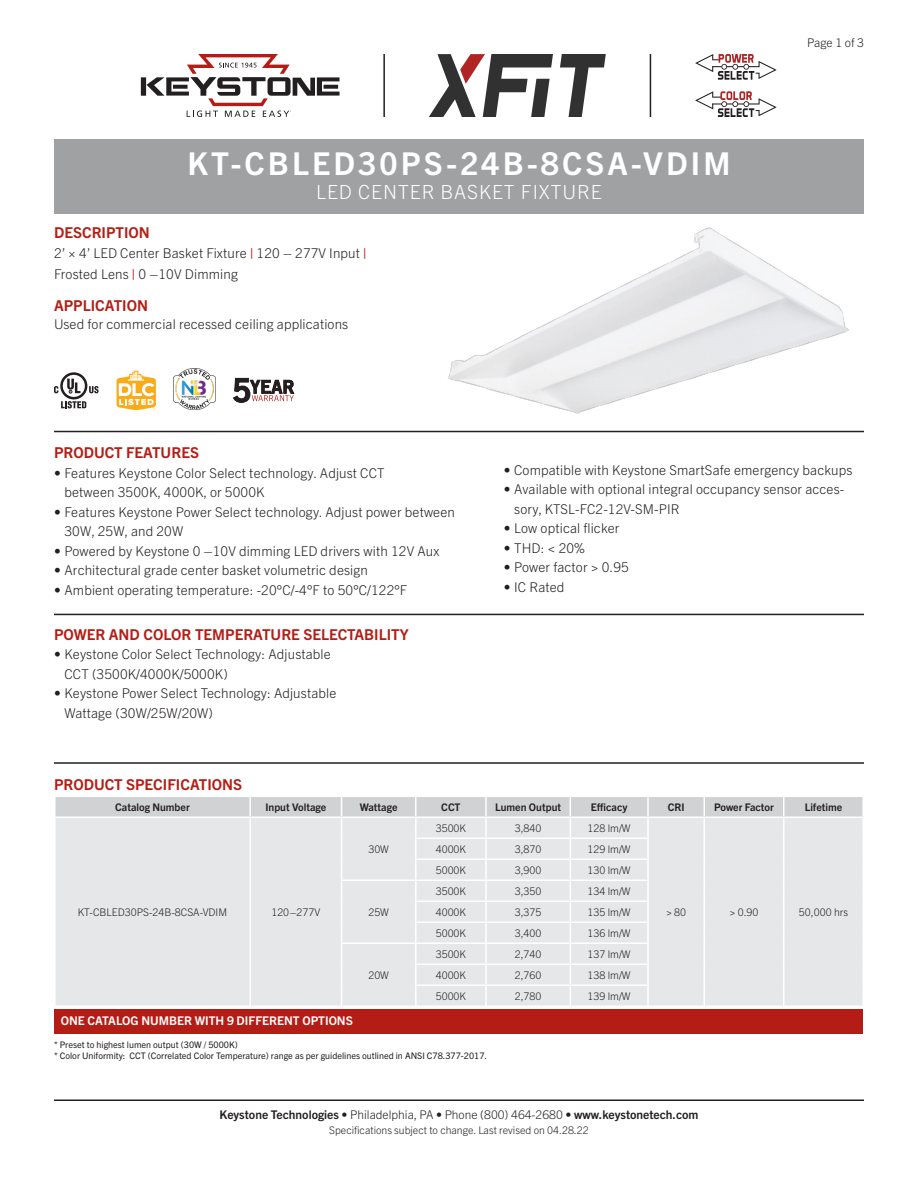
<style>
.page{position:relative;width:918px;height:1188px;background:#fff}
.page>*{position:absolute;margin:0;border:0;box-sizing:border-box;transform-origin:0 0}
.t1{font:700 31.5px "Trade Gothic Next LT Pro";letter-spacing:.1em;color:#fff}
.SubTitle{font:300 19.5px "Trade Gothic Next LT Pro";letter-spacing:.05em;color:#fff}
.Heading_01{font:700 15px "Trade Gothic Next LT Pro";color:#b41d15}
.Text_After_Descripti{font:300 13.5px/19.5px "Trade Gothic Next LT Pro";letter-spacing:.01em;color:#231f20}
.t2{font:700 12px "Trade Gothic Next LT Pro";color:#231f20}
.t3{font:700 12px "Trade Gothic Next LT Pro";color:#fff}
.Page{font:300 12px "Trade Gothic Next LT Pro";color:#231f20}
.Table_Text{font:300 10.5px "Trade Gothic Next LT Pro";color:#231f20}
.Table_Header{font:700 10.5px "Trade Gothic Next LT Pro";color:#231f20}
.Rev{font:300 10.5px "Trade Gothic Next LT Pro";color:#231f20}
.t4{font:9px "Trade Gothic Next LT Pro";color:#231f20}
.s1{font-weight:700;color:#b41d15}
.s2{font-weight:300}
</style>
<div class="page">
<hr style="left:54px;top:1100px;width:810px;height:1px;background:#231f20">
<div style="left:54px;top:140px;width:810px;height:74px;background:#a0a1a3"></div>
<hr style="left:54px;top:431px;width:810px;height:1px;background:#231f20">
<hr style="left:54px;top:614px;width:810px;height:1px;background:#231f20">
<hr style="left:54px;top:762px;width:810px;height:2px;background:#231f20">
<svg style="left:55px;top:797px;width:808px;height:209px;background:#e5e5e7"></svg>
<hr style="left:647px;top:986px;width:2px;height:20px;background:#fff">
<div style="left:55px;top:1009px;width:808px;height:25px;background:#b41d15"></div>
<img style="left:448px;top:227px;width:401px;height:187px">
<hr style="left:383px;top:54px;width:2px;height:63px;background:#231f20">
<svg style="left:429px;top:54px;width:177px;height:63px"></svg>
<svg style="left:141px;top:54px;width:199px;height:63px"></svg>
<hr style="left:650px;top:54px;width:1px;height:63px;background:#231f20">
<svg style="left:695px;top:54px;width:82px;height:26px"></svg>
<svg style="left:695px;top:91px;width:82px;height:26px"></svg>
<svg style="left:117px;top:371px;width:39px;height:39px"></svg>
<svg style="left:61px;top:401px;width:25px;height:7px"></svg>
<svg style="left:89px;top:386px;width:10px;height:7px"></svg>
<svg style="left:60px;top:372px;width:27px;height:27px"></svg>
<svg style="left:63px;top:375px;width:22px;height:22px"></svg>
<svg style="left:67px;top:379px;width:13px;height:14px"></svg>
<svg style="left:54px;top:386px;width:4px;height:7px"></svg>
<svg style="left:233px;top:378px;width:61px;height:25px"></svg>
<img style="left:174px;top:368px;width:41px;height:41px">
<p class="t1" style="left:187px;top:142px;width:545px">KT-CBLED30PS-24B-8CSA-VDIM</p>
<p class="SubTitle" style="left:316px;top:178px;width:287px">LED CENTER BASKET FIXTURE</p>
<p class="Heading_01" style="left:54px;top:222px;width:97px">DESCRIPTION</p>
<p class="Text_After_Descripti" style="left:54px;top:243px;width:314px">2’ × 4’ LED Center Basket Fixture <span class="s1">|</span> 120 – 277V Input <span class="s1">|</span></p>
<p class="Text_After_Descripti" style="left:54px;top:263px;width:186px">Frosted Lens <span class="s1">|</span> 0 –10V Dimming</p>
<p class="Heading_01" style="left:54px;top:295px;width:96px">APPLICATION</p>
<p class="Text_After_Descripti" style="left:54px;top:313px;width:296px">Used for commercial recessed ceiling applications</p>
<p class="Page" style="left:807px;top:34px;width:58px">Page 1 of 3</p>
<p class="Heading_01" style="left:54px;top:442px;width:147px">PRODUCT FEATURES</p>
<p class="Text_After_Descripti" style="left:64px;top:462px;width:322px;text-indent:-10px">• Features Keystone Color Select technology. Adjust CCT between 3500K, 4000K, or 5000K</p>
<p class="Text_After_Descripti" style="left:64px;top:501px;width:392px;text-indent:-10px">• Features Keystone Power Select technology. Adjust power between<br>30W, 25W, and 20W</p>
<p class="Text_After_Descripti" style="left:54px;top:540px;width:387px">• Powered by Keystone 0 –10V dimming LED drivers with 12V Aux</p>
<p class="Text_After_Descripti" style="left:54px;top:560px;width:315px">• Architectural grade center basket volumetric design</p>
<p class="Text_After_Descripti" style="left:54px;top:579px;width:355px">• Ambient operating temperature: -20°C/-4°F to 50°C/122°F</p>
<p class="Heading_01" style="left:54px;top:624px;width:356px">POWER AND COLOR TEMPERATURE SELECTABILITY</p>
<p class="Text_After_Descripti" style="left:64px;top:644px;width:268px;text-indent:-10px">• Keystone Color Select Technology: Adjustable<br>CCT (3500K/4000K/5000K)</p>
<p class="Text_After_Descripti" style="left:64px;top:683px;width:273px;text-indent:-10px">• Keystone Power Select Technology: Adjustable<br>Wattage (30W/25W/20W)</p>
<p class="Text_After_Descripti" style="left:504px;top:459px;width:350px">• Compatible with Keystone SmartSafe emergency backups</p>
<p class="Text_After_Descripti" style="left:514px;top:479px;width:332px;text-indent:-10px">• Available with optional integral occupancy sensor acces&shy;sory, KTSL-FC2-12V-SM-PIR</p>
<p class="Text_After_Descripti" style="left:504px;top:518px;width:117px">• Low optical flicker</p>
<p class="Text_After_Descripti" style="left:504px;top:537px;width:83px">• THD: &lt; 20%</p>
<p class="Text_After_Descripti" style="left:504px;top:557px;width:127px">• Power factor &gt; 0.95</p>
<p class="Text_After_Descripti" style="left:504px;top:576px;width:62px">• IC Rated</p>
<p class="Heading_01" style="left:54px;top:774px;width:190px">PRODUCT SPECIFICATIONS</p>
<p class="Table_Header" style="left:115px;top:800px;width:76px">Catalog Number</p>
<p class="Table_Header" style="left:265px;top:800px;width:62px">Input Voltage</p>
<p class="Table_Header" style="left:360px;top:800px;width:39px">Wattage</p>
<p class="Table_Header" style="left:441px;top:800px;width:21px">CCT</p>
<p class="Table_Header" style="left:495px;top:800px;width:67px">Lumen Output</p>
<p class="Table_Header" style="left:591px;top:800px;width:38px">Efficacy</p>
<p class="Table_Header" style="left:668px;top:800px;width:18px">CRI</p>
<p class="Table_Header" style="left:714px;top:800px;width:61px">Power Factor</p>
<p class="Table_Header" style="left:805px;top:800px;width:39px">Lifetime</p>
<p class="Table_Text" style="left:78px;top:905px;width:151px">KT-CBLED30PS-24B-8CSA-VDIM</p>
<p class="Table_Text" style="left:271px;top:905px;width:50px">120–277V</p>
<p class="Table_Text" style="left:368px;top:842px;width:22px">30W</p>
<p class="Table_Text" style="left:368px;top:905px;width:22px">25W</p>
<p class="t3" style="left:61px;top:1012px;width:294px">ONE CATALOG NUMBER WITH 9 DIFFERENT OPTIONS</p>
<p class="Table_Text" style="left:368px;top:968px;width:22px">20W</p>
<p class="Table_Text" style="left:436px;top:821px;width:32px">3500K</p>
<p class="Table_Text" style="left:515px;top:821px;width:28px">3,840</p>
<p class="Table_Text" style="left:588px;top:821px;width:44px">128 lm/W</p>
<p class="Table_Text" style="left:436px;top:842px;width:32px">4000K</p>
<p class="Table_Text" style="left:515px;top:842px;width:28px">3,870</p>
<p class="Table_Text" style="left:588px;top:842px;width:44px">129 lm/W</p>
<p class="Table_Text" style="left:436px;top:863px;width:32px">5000K</p>
<p class="Table_Text" style="left:515px;top:863px;width:28px">3,900</p>
<p class="Table_Text" style="left:588px;top:863px;width:44px">130 lm/W</p>
<p class="Table_Text" style="left:436px;top:884px;width:32px">3500K</p>
<p class="Table_Text" style="left:515px;top:884px;width:28px">3,350</p>
<p class="Table_Text" style="left:588px;top:884px;width:44px">134 lm/W</p>
<p class="Table_Text" style="left:436px;top:905px;width:32px">4000K</p>
<p class="Table_Text" style="left:515px;top:905px;width:28px">3,375</p>
<p class="Table_Text" style="left:588px;top:905px;width:44px">135 lm/W</p>
<p class="Table_Text" style="left:436px;top:926px;width:32px">5000K</p>
<p class="Table_Text" style="left:515px;top:926px;width:28px">3,400</p>
<p class="Table_Text" style="left:588px;top:926px;width:44px">136 lm/W</p>
<p class="Table_Text" style="left:436px;top:947px;width:32px">3500K</p>
<p class="Table_Text" style="left:515px;top:947px;width:28px">2,740</p>
<p class="Table_Text" style="left:588px;top:947px;width:44px">137 lm/W</p>
<p class="Table_Text" style="left:436px;top:968px;width:32px">4000K</p>
<p class="Table_Text" style="left:515px;top:968px;width:28px">2,760</p>
<p class="Table_Text" style="left:588px;top:968px;width:44px">138 lm/W</p>
<p class="Table_Text" style="left:436px;top:989px;width:32px">5000K</p>
<p class="Table_Text" style="left:515px;top:989px;width:28px">2,780</p>
<p class="Table_Text" style="left:588px;top:989px;width:44px">139 lm/W</p>
<p class="t4" style="left:54px;top:1039px;width:185px">* Preset to highest lumen output (30W / 5000K)</p>
<p class="t4" style="left:54px;top:1050px;width:435px">* Color Uniformity: CCT (Correlated Color Temperature) range as per guidelines outlined in ANSI C78.377-2017.</p>
<p class="Table_Text" style="left:666px;top:905px;width:22px">&gt; 80</p>
<p class="Table_Text" style="left:729px;top:905px;width:31px">&gt; 0.90</p>
<p class="Table_Text" style="left:799px;top:905px;width:51px">50,000 hrs</p>
<p class="t2" style="left:220px;top:1107px;width:480px">Keystone Technologies <span class="s2">• Philadelphia, PA • Phone (800) 464-2680 •</span> www.keystonetech.com</p>
<p class="Rev" style="left:329px;top:1123px;width:261px">Specifications subject to change. Last revised on 04.28.22</p>
</div>
